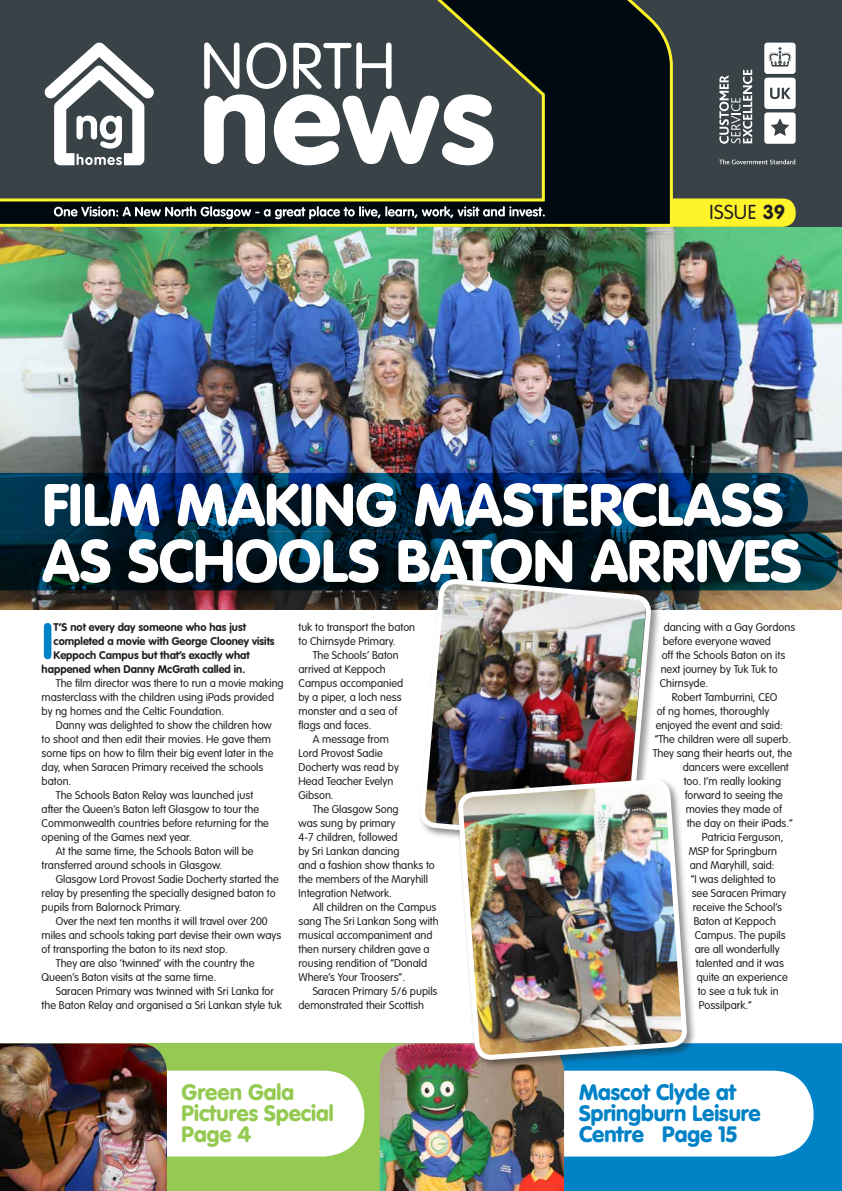
<style>
.page{position:relative;width:842px;height:1191px;background:#fff}
.page>*{position:absolute;margin:0;border:0;box-sizing:border-box;transform-origin:0 0}
.t1{font:900 58.8px/56px "VAG Rounded Std";color:#fff}
.t2{font:700 50px "VAG Rounded Std";color:#0082c7}
.t3{font:900 22px/21px "VAG Rounded Std";color:#0082c7}
.t4{font:900 22px/21px "VAG Rounded Std";color:#95ca52}
.t5{font:300 19.9px "VAG Rounded Std";letter-spacing:.025em;color:#231f20}
.t6{font:300 11px/14px "VAG Rounded Std";color:#231f20}
.t7{font:700 11px "VAG Rounded Std";color:#231f20}
.s1{font-weight:700}
</style>
<div class="page">
<img style="left:0;top:227px;width:842px;height:382px">
<svg style="left:0;top:531px;width:838px;height:59px;background:#011e29"></svg>
<svg style="left:0;top:473px;width:808px;height:58px;background:#00274e"></svg>
<div style="left:0;top:1043px;width:494px;height:148px;background:#95ca52"></div>
<div style="left:564px;top:1043px;width:278px;height:148px;background:#0082c7"></div>
<div style="left:473px;top:1070px;width:340px;height:86px;background:#fff;border-radius:41px"></div>
<div style="left:24px;top:1070px;width:340px;height:86px;background:#fff;border-radius:41px"></div>
<img style="left:380px;top:1043px;width:184px;height:148px">
<img style="left:0;top:1043px;width:167px;height:148px">
<div style="left:418px;top:577px;width:243px;height:276px;background:#231f20;opacity:.5"></div>
<img style="left:417px;top:498px;width:237px;height:355px">
<div style="left:456px;top:777px;width:241px;height:292px;background:#231f20;opacity:.5"></div>
<img style="left:460px;top:781px;width:225px;height:406px">
<div style="left:0;top:0;width:842px;height:227px;background:#394247"></div>
<svg style="left:674px;top:198px;width:122px;height:29px;background:#f6eb2b"></svg>
<svg style="left:719px;top:70px;width:33px;height:74px"></svg>
<svg style="left:719px;top:159px;width:76px;height:5px"></svg>
<svg style="left:764px;top:43px;width:32px;height:101px;background:#d3d5d6"></svg>
<svg style="left:0;top:0;width:674px;height:228px"></svg>
<svg style="left:54px;top:206px;width:491px;height:13px;background:#4d5258"></svg>
<h3 class="t5" style="left:709px;top:201px;width:77px">ISSUE <span class="s1">39</span></h3>
<h1 class="t1" style="left:43px;top:479px;width:761px">FILM MAKING MASTERCLASS<br>AS SCHOOLS BATON ARRIVES</h1>
<h2 class="t2" style="left:42px;top:612px;width:13px">I</h2>
<p class="t7" style="left:54px;top:620px;width:194px">T’S not every day someone who has just</p>
<p class="t7" style="left:54px;top:634px;width:222px">completed a movie with George Clooney visits</p>
<p class="t7" style="left:54px;top:648px;width:198px">Keppoch Campus but that’s exactly what</p>
<p class="t7" style="left:42px;top:662px;width:205px">happened when Danny McGrath called in.</p>
<p class="t6" style="left:42px;top:676px;width:244px;text-indent:14px">The film director was there to run a movie making masterclass with the children using iPads provided by ng homes and the Celtic Foundation.</p>
<p class="t6" style="left:56px;top:718px;width:217px">Danny was delighted to show the children how</p>
<p class="t6" style="left:42px;top:732px;width:231px">to shoot and then edit their movies. He gave them</p>
<p class="t6" style="left:42px;top:746px;width:233px">some tips on how to film their big event later in the</p>
<p class="t6" style="left:42px;top:760px;width:223px">day, when Saracen Primary received the schools</p>
<p class="t6" style="left:42px;top:774px;width:31px">baton.</p>
<p class="t6" style="left:56px;top:788px;width:199px">The Schools Baton Relay was launched just</p>
<p class="t6" style="left:42px;top:802px;width:219px">after the Queen’s Baton left Glasgow to tour the</p>
<p class="t6" style="left:42px;top:816px;width:229px">Commonwealth countries before returning for the</p>
<p class="t6" style="left:42px;top:830px;width:152px">opening of the Games next year.</p>
<p class="t6" style="left:56px;top:844px;width:199px">At the same time, the Schools Baton will be</p>
<p class="t6" style="left:42px;top:858px;width:182px">transferred around schools in Glasgow.</p>
<p class="t6" style="left:56px;top:872px;width:225px">Glasgow Lord Provost Sadie Docherty started the</p>
<p class="t6" style="left:42px;top:886px;width:236px">relay by presenting the specially designed baton to</p>
<p class="t6" style="left:42px;top:900px;width:141px">pupils from Balornock Primary.</p>
<p class="t6" style="left:56px;top:914px;width:214px">Over the next ten months it will travel over 200</p>
<p class="t6" style="left:42px;top:928px;width:241px">miles and schools taking part devise their own ways</p>
<p class="t6" style="left:42px;top:942px;width:188px">of transporting the baton to its next stop.</p>
<p class="t6" style="left:56px;top:956px;width:200px">They are also ‘twinned’ with the country the</p>
<p class="t6" style="left:42px;top:970px;width:176px">Queen’s Baton visits at the same time.</p>
<p class="t6" style="left:56px;top:984px;width:220px">Saracen Primary was twinned with Sri Lanka for</p>
<p class="t6" style="left:42px;top:998px;width:242px">the Baton Relay and organised a Sri Lankan style tuk</p>
<p class="t6" style="left:298px;top:620px;width:118px">tuk to transport the baton to Chirnsyde Primary.</p>
<p class="t6" style="left:298px;top:648px;width:106px;text-indent:14px">The Schools’ Baton arrived at Keppoch<br>Campus accompanied by a piper, a loch ness monster and a sea of flags and faces.</p>
<p class="t6" style="left:298px;top:732px;width:102px;text-indent:14px">A message from<br>Lord Provost Sadie<br>Docherty was read by<br>Head Teacher Evelyn<br>Gibson.</p>
<p class="t6" style="left:298px;top:802px;width:138px;text-indent:14px">The Glasgow Song<br>was sung by primary<br>4-7 children, followed<br>by Sri Lankan dancing<br>and a fashion show thanks to the members of the Maryhill<br>Integration Network.</p>
<p class="t6" style="left:298px;top:900px;width:142px;text-indent:14px">All children on the Campus sang The Sri Lankan Song with musical accompaniment and then nursery children gave a rousing rendition of “Donald<br>Where’s Your Troosers”.</p>
<p class="t6" style="left:298px;top:984px;width:140px;text-indent:14px">Saracen Primary 5/6 pupils demonstrated their Scottish</p>
<h3 class="t4" style="left:182px;top:1082px;width:153px">Green Gala<br>Pictures Special<br>Page 4</h3>
<p class="t6" style="left:664px;top:620px;width:133px">dancing with a Gay Gordons</p>
<p class="t6" style="left:663px;top:634px;width:110px">before everyone waved</p>
<p class="t6" style="left:662px;top:648px;width:125px">off the Schools Baton on its</p>
<p class="t6" style="left:661px;top:662px;width:118px">next journey by Tuk Tuk to</p>
<p class="t6" style="left:660px;top:676px;width:50px">Chirnsyde.</p>
<p class="t6" style="left:672px;top:690px;width:107px">Robert Tamburrini, CEO</p>
<p class="t6" style="left:657px;top:704px;width:114px">of ng homes, thoroughly</p>
<p class="t6" style="left:656px;top:718px;width:129px">enjoyed the event and said:</p>
<p class="t6" style="left:655px;top:732px;width:138px">“The children were all superb.</p>
<p class="t6" style="left:653px;top:746px;width:141px">They sang their hearts out, the</p>
<p class="t6" style="left:683px;top:760px;width:108px">dancers were excellent</p>
<p class="t6" style="left:684px;top:774px;width:99px">too. I’m really looking</p>
<p class="t6" style="left:685px;top:788px;width:100px">forward to seeing the</p>
<p class="t6" style="left:686px;top:802px;width:98px">movies they made of</p>
<p class="t6" style="left:687px;top:816px;width:108px">the day on their iPads.”</p>
<p class="t6" style="left:702px;top:830px;width:83px">Patricia Ferguson,</p>
<p class="t6" style="left:689px;top:844px;width:90px">MSP for Springburn</p>
<p class="t6" style="left:690px;top:858px;width:86px">and Maryhill, said:</p>
<p class="t6" style="left:691px;top:872px;width:87px">“I was delighted to</p>
<p class="t6" style="left:692px;top:886px;width:96px">see Saracen Primary</p>
<p class="t6" style="left:693px;top:900px;width:91px">receive the School’s</p>
<p class="t6" style="left:694px;top:914px;width:84px">Baton at Keppoch</p>
<p class="t6" style="left:695px;top:928px;width:93px">Campus. The pupils</p>
<p class="t6" style="left:695px;top:942px;width:86px">are all wonderfully</p>
<p class="t6" style="left:696px;top:956px;width:90px">talented and it was</p>
<p class="t6" style="left:697px;top:970px;width:93px">quite an experience</p>
<p class="t6" style="left:698px;top:984px;width:82px">to see a tuk tuk in</p>
<p class="t6" style="left:699px;top:998px;width:55px">Possilpark.”</p>
<h3 class="t3" style="left:579px;top:1082px;width:183px">Mascot Clyde at<br>Springburn Leisure<br>Centre Page 15</h3>
</div>
